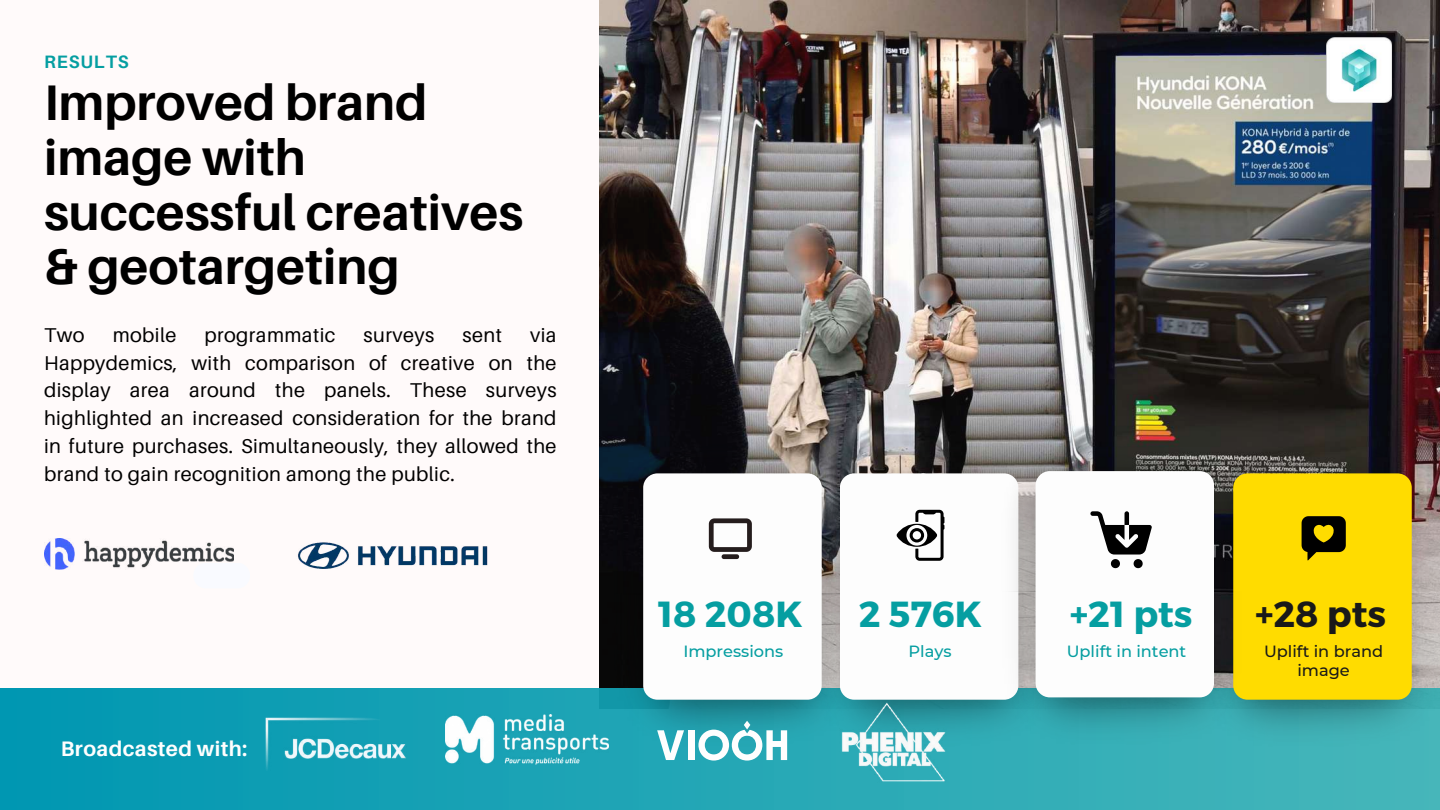
<style>
.page{position:relative;width:1440px;height:810px;background:#fffafa}
.page>*{position:absolute;margin:0;border:0;box-sizing:border-box;transform-origin:0 0}
.t1{font:700 50px/54.8px "Aileron";color:#000}
.t2{font:700 36.2px "Montserrat";color:#059ea1}
.t3{font:700 36.2px "Montserrat";color:#191919}
.t4{font:700 21px "Aileron";letter-spacing:.02em;color:#fefefe}
.t5{font:20px/27.8px "Aileron";letter-spacing:.02em;color:#000;text-align:justify}
.t6{font:700 18px "Aileron";letter-spacing:.05em;color:#059ea1}
.t7{font:500 16.2px "Montserrat";color:#059ea1}
.t8{font:500 16.2px/19.5px "Montserrat";color:#191919;text-align:center}
</style>
<div class="page">
<img style="left:600px;top:0;width:840px;height:689px">
<div style="left:0;top:689px;width:1440px;height:121px;background:linear-gradient(to right,#0097b2,#47b7ba)"></div>
<img style="left:1327px;top:37px;width:64px;height:65px">
<img style="left:44px;top:539px;width:190px;height:31px">
<svg style="left:193px;top:563px;width:41px;height:7px"></svg>
<img style="left:601px;top:441px;width:197px;height:312px">
<img style="left:797px;top:595px;width:264px;height:158px">
<img style="left:798px;top:441px;width:190px;height:154px">
<img style="left:1186px;top:441px;width:254px;height:312px">
<div style="left:643px;top:473px;width:179px;height:227px;background:#fdfdfd;border-radius:14px"></div>
<div style="left:840px;top:473px;width:178px;height:227px;background:#fdfdfd;border-radius:14px"></div>
<div style="left:1233px;top:473px;width:179px;height:227px;background:#ffdc00;border-radius:14px"></div>
<svg style="left:709px;top:518px;width:43px;height:41px"></svg>
<svg style="left:1302px;top:516px;width:44px;height:44px"></svg>
<img style="left:988px;top:439px;width:265px;height:311px">
<div style="left:1036px;top:471px;width:178px;height:226px;background:#fdfdfd;border-radius:14px"></div>
<svg style="left:896px;top:510px;width:48px;height:51px"></svg>
<svg style="left:1090px;top:511px;width:62px;height:57px"></svg>
<img style="left:265px;top:717px;width:141px;height:55px">
<svg style="left:657px;top:730px;width:27px;height:30px"></svg>
<div style="left:688px;top:730px;width:6px;height:30px;background:#fefefe"></div>
<svg style="left:698px;top:721px;width:89px;height:40px"></svg>
<img style="left:445px;top:715px;width:164px;height:50px">
<img style="left:812px;top:687px;width:164px;height:117px">
<img style="left:298px;top:542px;width:190px;height:27px">
<p class="t6" style="left:44px;top:51px;width:86px">RESULTS</p>
<h1 class="t1" style="left:44px;top:74px;width:481px">Improved brand image with successful creatives &amp; geotargeting</h1>
<p class="t5" style="left:44px;top:321px;width:42px">Two</p>
<p class="t5" style="left:113px;top:321px;width:65px">mobile</p>
<p class="t5" style="left:205px;top:321px;width:132px">programmatic</p>
<p class="t5" style="left:364px;top:321px;width:72px">surveys</p>
<p class="t5" style="left:462px;top:321px;width:41px">sent</p>
<p class="t5" style="left:44px;top:321px;width:514px;text-indent:486px">via Happydemics, with comparison of creative on the display area around the panels. These surveys highlighted an increased consideration for the brand in future purchases. Simultaneously, they allowed the brand to gain recognition among the public.</p>
<p class="t4" style="left:61px;top:736px;width:188px">Broadcasted with:</p>
<h2 class="t2" style="left:658px;top:591px;width:146px">18 208K</h2>
<p class="t7" style="left:683px;top:641px;width:101px">Impressions</p>
<p class="t7" style="left:1067px;top:642px;width:121px">Uplift in intent</p>
<h2 class="t2" style="left:859px;top:591px;width:125px">2 576K</h2>
<h2 class="t2" style="left:1070px;top:591px;width:124px">+21 pts</h2>
<h2 class="t3" style="left:1255px;top:591px;width:133px">+28 pts</h2>
<p class="t7" style="left:909px;top:641px;width:45px">Plays</p>
<p class="t8" style="left:1264px;top:641px;width:121px">Uplift in brand image</p>
</div>
